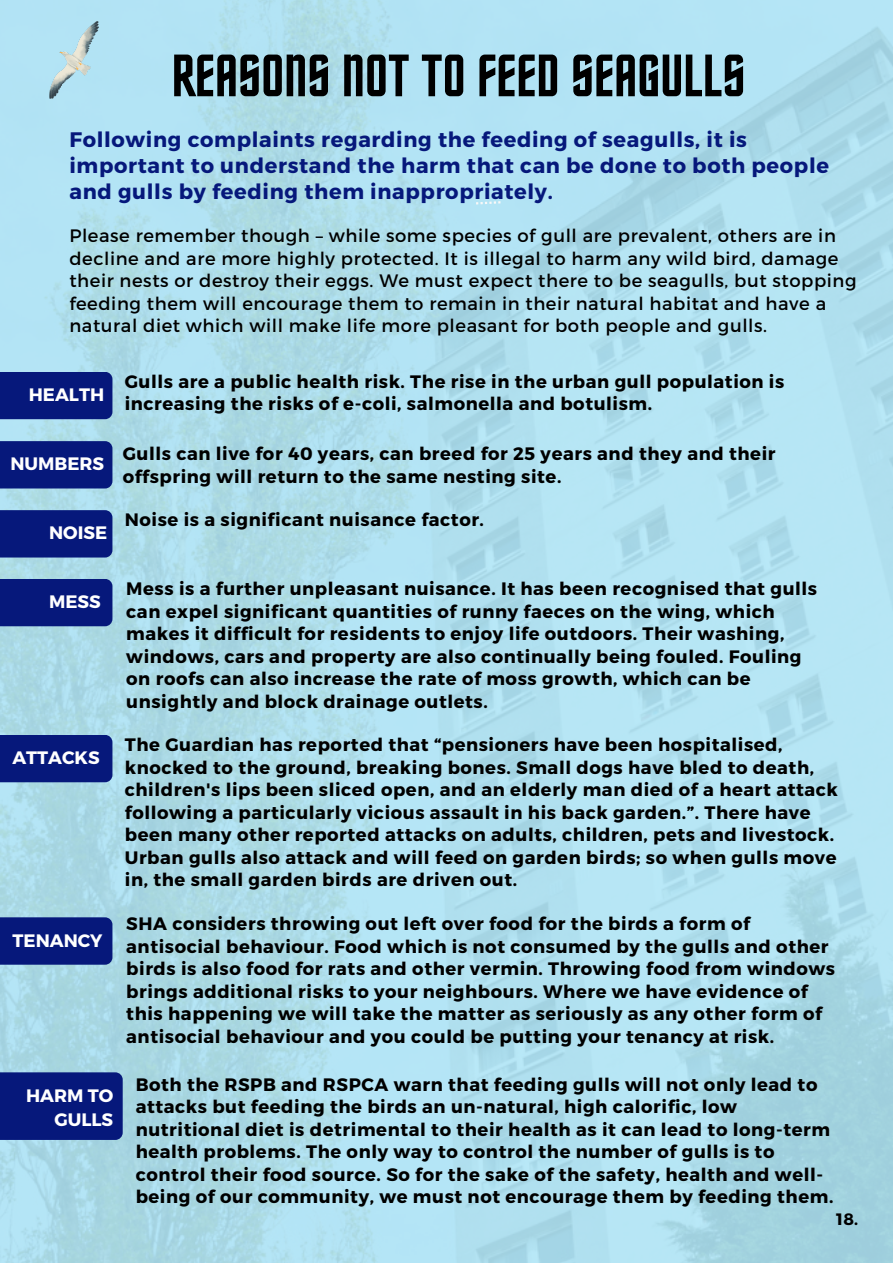
<style>
.page{position:relative;width:893px;height:1264px;background:#fff}
.page>*{position:absolute;margin:0;border:0;box-sizing:border-box;transform-origin:0 0}
.t1{font:60px "Horta";color:#000}
.t2{font:700 21px/25.8px "Montserrat";letter-spacing:.03em;color:#06187b}
.t3{font:700 18px/22.5px "Montserrat";letter-spacing:.03em;color:#000}
.t4{font:18px/22.5px "Montserrat";letter-spacing:.03em;color:#000}
.t5{font:700 18px "Montserrat";color:#fff}
.t6{font:700 16.5px "Montserrat";color:#000}
</style>
<div class="page">
<img style="left:0;top:0;width:892px;height:1262px">
<svg style="left:476px;top:201px;width:24px;height:3px"></svg>
<div style="left:0;top:372px;width:112px;height:47px;background:#06187b"></div>
<div style="left:0;top:441px;width:112px;height:47px;background:#06187b"></div>
<div style="left:0;top:510px;width:112px;height:47px;background:#06187b"></div>
<div style="left:0;top:579px;width:112px;height:47px;background:#06187b"></div>
<div style="left:0;top:735px;width:112px;height:47px;background:#06187b"></div>
<div style="left:0;top:917px;width:112px;height:47px;background:#06187b"></div>
<div style="left:0;top:1072px;width:123px;height:67px;background:#06187b"></div>
<img style="left:49px;top:22px;width:50px;height:76px">
<p class="t1" style="left:172px;top:51px;width:575px">REASONS NOT TO FEED SEAGULLS</p>
<p class="t2" style="left:69px;top:125px;width:761px">Following complaints regarding the feeding of seagulls, it is important to understand the harm that can be done to both people and gulls by feeding them inappropriately.</p>
<p class="t4" style="left:69px;top:224px;width:788px">Please remember though – while some species of gull are prevalent, others are in decline and are more highly protected. It is illegal to harm any wild bird, damage their nests or destroy their eggs. We must expect there to be seagulls, but stopping feeding them will encourage them to remain in their natural habitat and have a natural diet which will make life more pleasant for both people and gulls.</p>
<p class="t5" style="left:29px;top:382px;width:77px">HEALTH</p>
<p class="t5" style="left:10px;top:452px;width:95px">NUMBERS</p>
<p class="t5" style="left:49px;top:521px;width:60px">NOISE</p>
<p class="t3" style="left:125px;top:369px;width:661px">Gulls are a public health risk. The rise in the urban gull population is increasing the risks of e-coli, salmonella and botulism.</p>
<p class="t3" style="left:123px;top:441px;width:654px">Gulls can live for 40 years, can breed for 25 years and they and their offspring will return to the same nesting site.</p>
<p class="t3" style="left:125px;top:507px;width:360px">Noise is a significant nuisance factor.</p>
<p class="t5" style="left:49px;top:590px;width:53px">MESS</p>
<p class="t5" style="left:12px;top:746px;width:89px">ATTACKS</p>
<p class="t5" style="left:13px;top:928px;width:91px">TENANCY</p>
<p class="t5" style="left:26px;top:1083px;width:89px">HARM TO</p>
<p class="t5" style="left:54px;top:1108px;width:60px">GULLS</p>
<p class="t3" style="left:126px;top:576px;width:692px">Mess is a further unpleasant nuisance. It has been recognised that gulls can expel significant quantities of runny faeces on the wing, which makes it difficult for residents to enjoy life outdoors. Their washing, windows, cars and property are also continually being fouled. Fouling on roofs can also increase the rate of moss growth, which can be unsightly and block drainage outlets.</p>
<p class="t3" style="left:125px;top:732px;width:714px">The Guardian has reported that “pensioners have been hospitalised, knocked to the ground, breaking bones. Small dogs have bled to death, children's lips been sliced open, and an elderly man died of a heart attack following a particularly vicious assault in his back garden.”. There have been many other reported attacks on adults, children, pets and livestock.<br>Urban gulls also attack and will feed on garden birds; so when gulls move in, the small garden birds are driven out.</p>
<p class="t3" style="left:126px;top:911px;width:710px">SHA considers throwing out left over food for the birds a form of antisocial behaviour. Food which is not consumed by the gulls and other birds is also food for rats and other vermin. Throwing food from windows brings additional risks to your neighbours. Where we have evidence of this happening we will take the matter as seriously as any other form of antisocial behaviour and you could be putting your tenancy at risk.</p>
<p class="t3" style="left:136px;top:1072px;width:699px">Both the RSPB and RSPCA warn that feeding gulls will not only lead to attacks but feeding the birds an un-natural, high calorific, low nutritional diet is detrimental to their health as it can lead to long-term health problems. The only way to control the number of gulls is to control their food source. So for the sake of the safety, health and well&shy;being of our community, we must not encourage them by feeding them.</p>
<p class="t6" style="left:836px;top:1208px;width:24px">18.</p>
</div>
